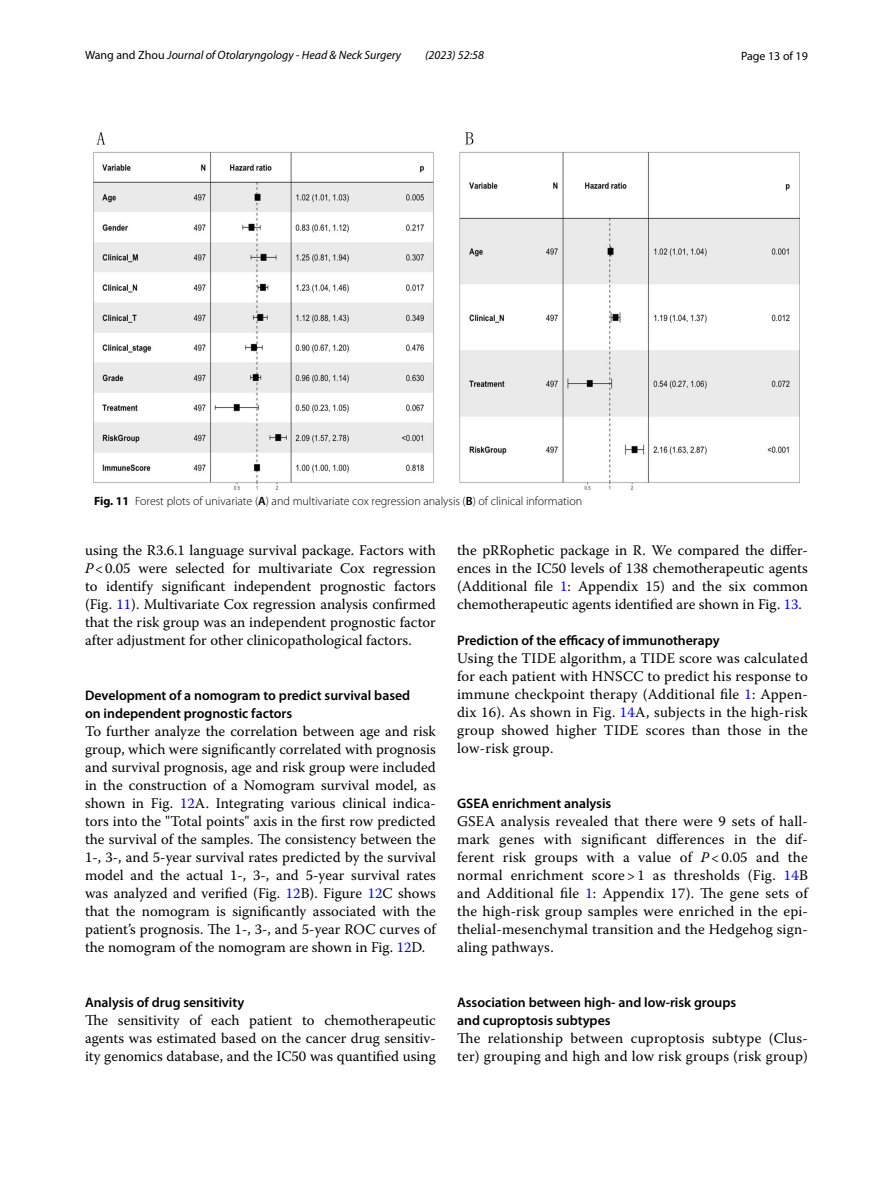
<style>
.page{position:relative;width:893px;height:1187px;background:#fff}
.page>*{position:absolute;margin:0;border:0;box-sizing:border-box;transform-origin:0 0}
.t1{font:14.7px/18px "Warnock Pro";letter-spacing:.01em;color:#000;text-align:justify}
.t2{font:600 13.8px/18px "Myriad Pro";color:#000}
.t3{font:300 12px "Myriad Pro";color:#000}
.t4{font:italic 12px "Myriad Pro";color:#000}
.t5{font:12px "Myriad Pro";color:#000}
.s1{font-style:normal}
.s2{font-weight:700}
.s3{font-weight:600}
.s4{font-style:italic}
.s5{color:#00f}
</style>
<div class="page">
<img style="left:94px;top:133px;width:705px;height:357px">
<p class="t4" style="left:85px;top:48px;width:318px"><span class="s1">Wang and Zhou</span> Journal of Otolaryngology - Head &amp; Neck Surgery</p>
<p class="t4" style="left:425px;top:48px;width:60px">(2023) 52:58</p>
<p class="t5" style="left:741px;top:48px;width:68px">Page 13 of 19</p>
<p class="t3" style="left:94px;top:494px;width:490px"><span class="s2">Fig. 11</span> Forest plots of univariate (<span class="s3">A</span>) and multivariate cox regression analysis (<span class="s3">B</span>) of clinical information</p>
<p class="t1" style="left:85px;top:541px;width:352px">using the R3.6.1 language survival package. Factors with <span class="s4">P</span>&lt;0.05 were selected for multivariate Cox regression to identify significant independent prognostic factors (Fig. <span class="s5">11</span>). Multivariate Cox regression analysis confirmed that the risk group was an independent prognostic factor after adjustment for other clinicopathological factors.</p>
<p class="t2" style="left:85px;top:686px;width:327px">Development of a nomogram to predict survival based on independent prognostic factors</p>
<p class="t1" style="left:85px;top:722px;width:352px">To further analyze the correlation between age and risk group, which were significantly correlated with prognosis and survival prognosis, age and risk group were included in the construction of a Nomogram survival model, as shown in Fig. <span class="s5">12</span>A. Integrating various clinical indica&shy;tors into the "Total points" axis in the first row predicted the survival of the samples. The consistency between the 1-, 3-, and 5-year survival rates predicted by the survival model and the actual 1-, 3-, and 5-year survival rates was analyzed and verified (Fig. <span class="s5">12</span>B). Figure <span class="s5">12</span>C shows that the nomogram is significantly associated with the patient’s prognosis. The 1-, 3-, and 5-year ROC curves of the nomogram of the nomogram are shown in Fig. <span class="s5">12</span>D.</p>
<p class="t2" style="left:85px;top:992px;width:161px">Analysis of drug sensitivity</p>
<p class="t1" style="left:85px;top:1010px;width:352px">The sensitivity of each patient to chemotherapeutic agents was estimated based on the cancer drug sensitiv&shy;ity genomics database, and the IC50 was quantified using</p>
<p class="t1" style="left:457px;top:541px;width:352px">the pRRophetic package in R. We compared the differ&shy;ences in the IC50 levels of 138 chemotherapeutic agents (Additional file <span class="s5">1</span>: Appendix 15) and the six common chemotherapeutic agents identified are shown in Fig. <span class="s5">13</span>.</p>
<p class="t2" style="left:457px;top:631px;width:264px">Prediction of the efficacy of immunotherapy</p>
<p class="t1" style="left:457px;top:649px;width:352px">Using the TIDE algorithm, a TIDE score was calculated for each patient with HNSCC to predict his response to immune checkpoint therapy (Additional file <span class="s5">1</span>: Appen&shy;dix 16). As shown in Fig. <span class="s5">14</span>A, subjects in the high-risk group showed higher TIDE scores than those in the low-risk group.</p>
<p class="t2" style="left:457px;top:794px;width:156px">GSEA enrichment analysis</p>
<p class="t1" style="left:457px;top:812px;width:352px">GSEA analysis revealed that there were 9 sets of hall&shy;mark genes with significant differences in the dif&shy;ferent risk groups with a value of <span class="s4">P</span> &lt; 0.05 and the normal enrichment score &gt; 1 as thresholds (Fig. <span class="s5">14</span>B and Additional file <span class="s5">1</span>: Appendix 17). The gene sets of the high-risk group samples were enriched in the epi&shy;thelial-mesenchymal transition and the Hedgehog sign&shy;aling pathways.</p>
<p class="t2" style="left:457px;top:992px;width:281px">Association between high‑ and low‑risk groups and cuproptosis subtypes</p>
<p class="t1" style="left:457px;top:1028px;width:352px">The relationship between cuproptosis subtype (Clus&shy;ter) grouping and high and low risk groups (risk group)</p>
</div>
